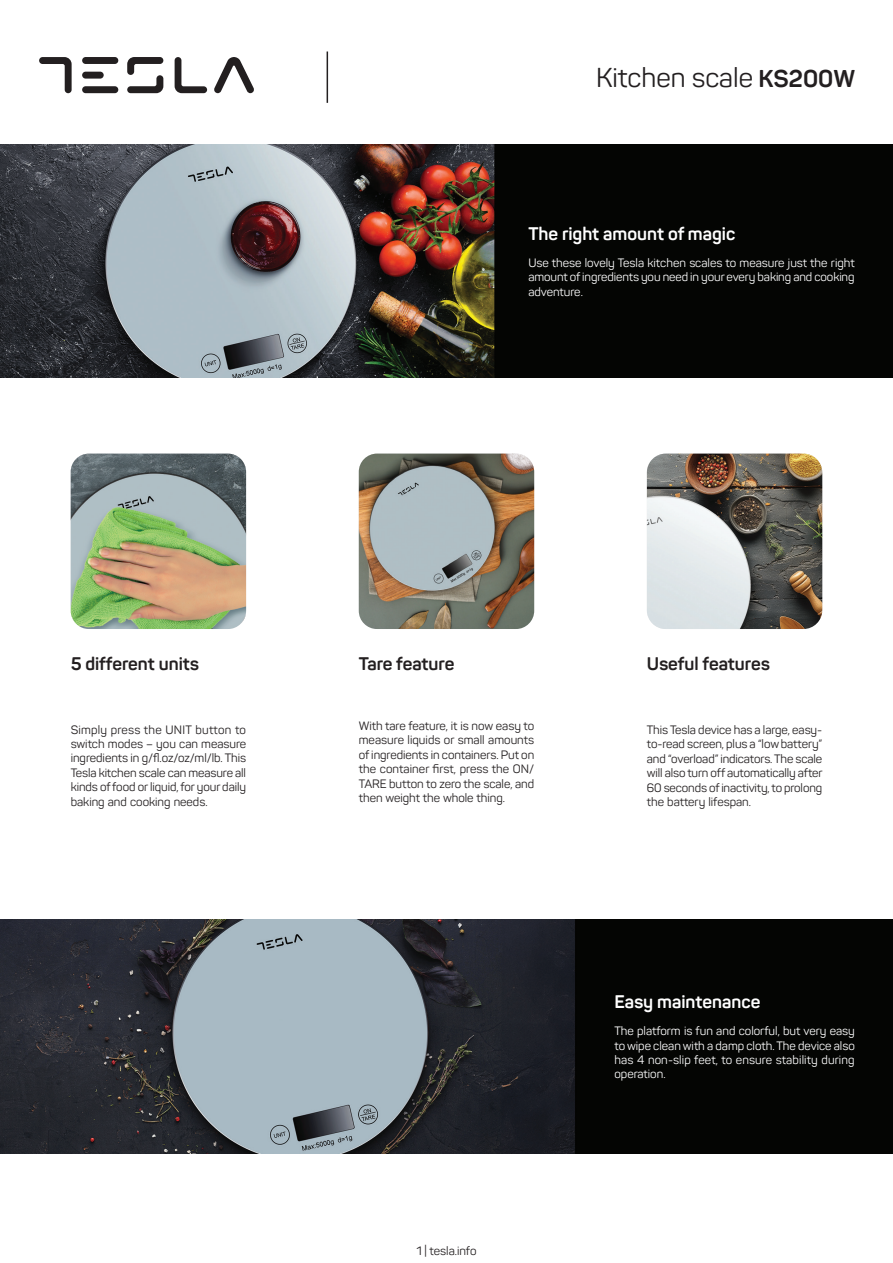
<style>
.page{position:relative;width:893px;height:1263px;background:#fff}
.page>*{position:absolute;margin:0;border:0;box-sizing:border-box;transform-origin:0 0}
.Oznaka_modela{font:27px "Panton";color:#231f20}
.Naslov{font:700 18px "Panton";color:#231f20}
.Naslov_14_pt{font:700 18px "Panton";color:#fff}
.Naslov-2{font:700 18px "Panton";color:#fff}
.Txt_justify{font:12px/14.4px "Panton";color:#231f20;text-align:justify}
.Txt_justify-2{font:12px/14.4px "Panton";color:#fff;text-align:justify}
.s1{font-weight:700;font-size:24px}
</style>
<div class="page">
<img style="left:0;top:145px;width:893px;height:232px">
<img style="left:0;top:919px;width:893px;height:234px">
<svg style="left:214px;top:57px;width:40px;height:36px"></svg>
<svg style="left:39px;top:57px;width:33px;height:36px"></svg>
<svg style="left:127px;top:57px;width:36px;height:36px"></svg>
<svg style="left:175px;top:57px;width:32px;height:36px"></svg>
<div style="left:82px;top:57px;width:36px;height:7px;background:#231f20;border-radius:3px"></div>
<div style="left:82px;top:72px;width:22px;height:7px;background:#231f20;border-radius:3px"></div>
<div style="left:82px;top:86px;width:36px;height:7px;background:#231f20;border-radius:3px"></div>
<hr style="left:327px;top:52px;width:1px;height:51px;background:#231f20">
<img style="left:71px;top:454px;width:175px;height:175px">
<img style="left:359px;top:454px;width:175px;height:175px">
<img style="left:647px;top:454px;width:175px;height:175px">
<p class="Oznaka_modela" style="left:596px;top:61px;width:261px">Kitchen scale <span class="s1">KS200W</span></p>
<p class="Naslov_14_pt" style="left:528px;top:222px;width:209px">The right amount of magic</p>
<p class="Txt_justify-2" style="left:528px;top:256px;width:328px">Use these lovely Tesla kitchen scales to measure just the right amount of ingredients you need in your every baking and cooking adventure.</p>
<p class="Naslov" style="left:71px;top:652px;width:130px">5 different units</p>
<p class="Txt_justify" style="left:71px;top:722px;width:177px">Simply press the UNIT button to switch modes – you can measure ingredients in g/fl.oz/oz/ml/lb. This Tesla kitchen scale can measure all kinds of food or liquid, for your daily baking and cooking needs.</p>
<p class="Naslov" style="left:359px;top:652px;width:97px">Tare feature</p>
<p class="Txt_justify" style="left:359px;top:718px;width:177px">With tare feature, it is now easy to measure liquids or small amounts of ingredients in containers. Put on the container first, press the ON/ TARE button to zero the scale, and then weight the whole thing.</p>
<p class="Txt_justify" style="left:416px;top:1243px;width:62px">1 | tesla.info</p>
<p class="Naslov" style="left:647px;top:652px;width:124px">Useful features</p>
<p class="Txt_justify" style="left:647px;top:723px;width:177px">This Tesla device has a large, easy&shy;to-read screen, plus a “low battery” and “overload” indicators. The scale will also turn off automatically after 60 seconds of inactivity, to prolong the battery lifespan.</p>
<p class="Naslov-2" style="left:614px;top:990px;width:147px">Easy maintenance</p>
<p class="Txt_justify-2" style="left:614px;top:1024px;width:242px">The platform is fun and colorful, but very easy to wipe clean with a damp cloth. The device also has 4 non-slip feet, to ensure stability during operation.</p>
</div>
